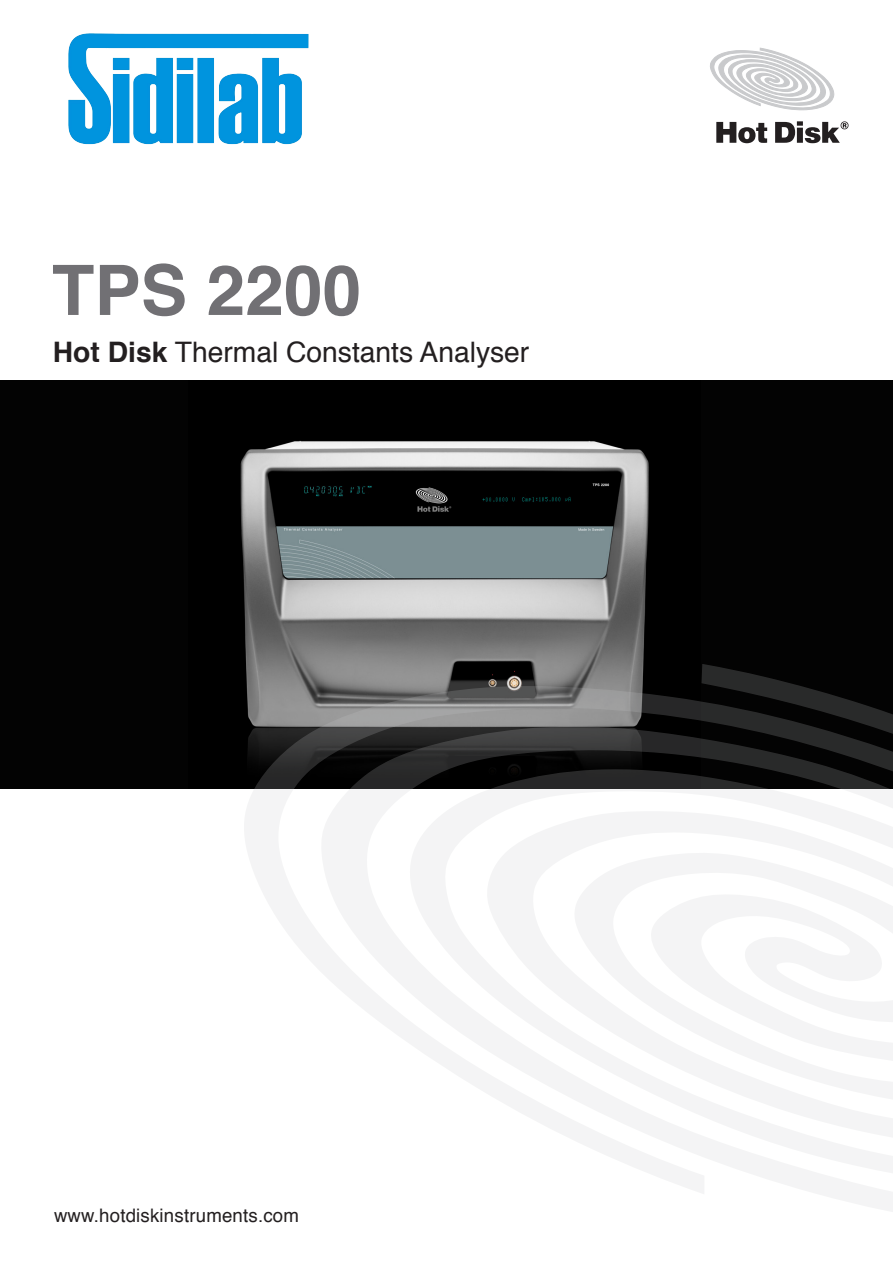
<style>
.page{position:relative;width:893px;height:1263px;background:#fff}
.page>*{position:absolute;margin:0;border:0;box-sizing:border-box;transform-origin:0 0}
.t1{font:700 69.45px "Helvetica";color:#717074}
.t2{font:28.2px "Helvetica";color:#231f20}
.t3{font:18.6px "Helvetica";letter-spacing:.01em;color:#231f20}
.s1{font-weight:700}
</style>
<div class="page">
<div style="left:0;top:380px;width:892px;height:409px;background:#030303"></div>
<img style="left:240px;top:441px;width:409px;height:223px">
<svg style="left:710px;top:48px;width:124px;height:62px"></svg>
<svg style="left:716px;top:122px;width:51px;height:21px"></svg>
<svg style="left:775px;top:121px;width:73px;height:22px"></svg>
<svg style="left:244px;top:664px;width:648px;height:547px"></svg>
<img style="left:68px;top:33px;width:241px;height:112px">
<h1 class="t1" style="left:52px;top:261px;width:311px">TPS 2200</h1>
<p class="t2" style="left:53px;top:340px;width:478px"><span class="s1">Hot Disk</span> Thermal Constants Analyser</p>
<p class="t3" style="left:54px;top:1207px;width:246px">www.hotdiskinstruments.com</p>
</div>
